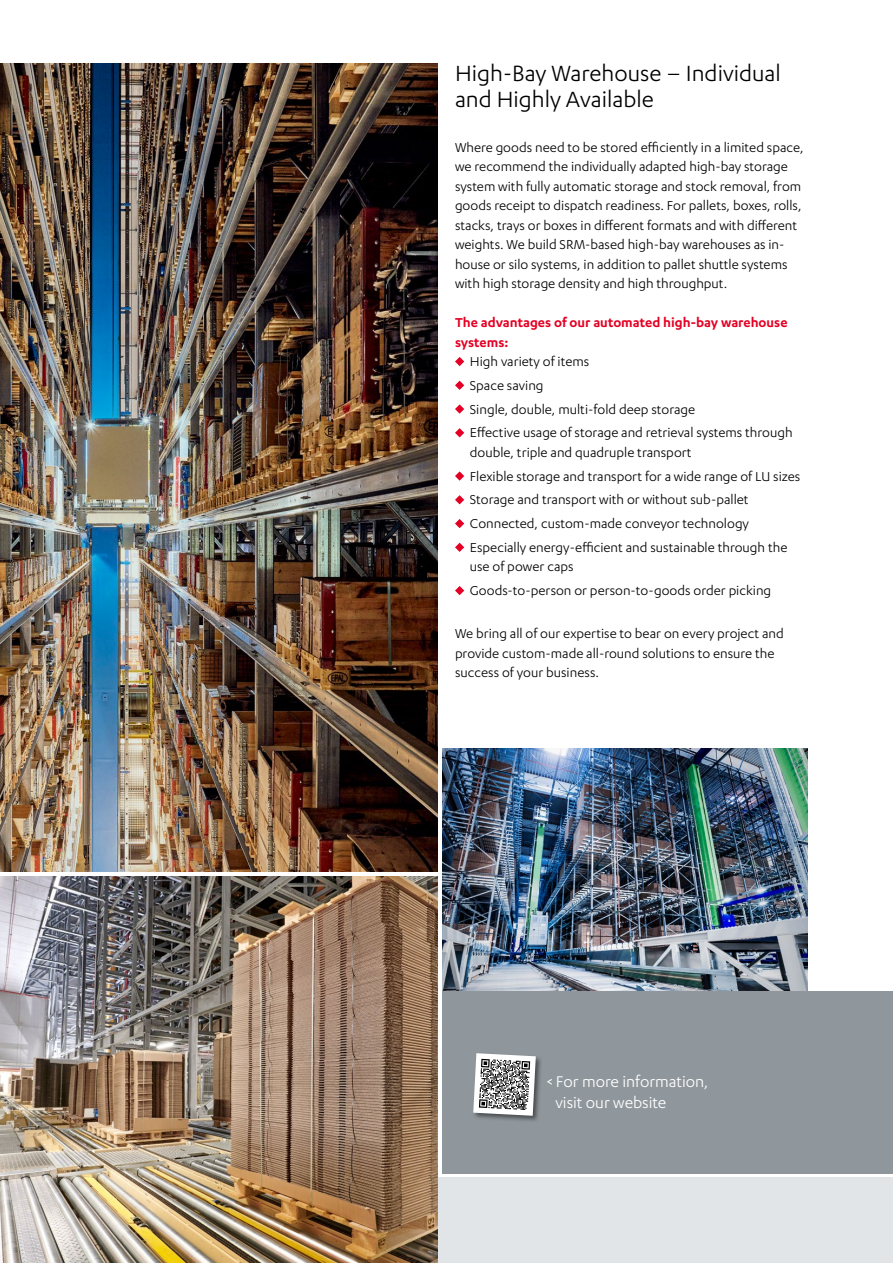
<style>
.page{position:relative;width:893px;height:1263px;background:#fff}
.page>*{position:absolute;margin:0;border:0;box-sizing:border-box;transform-origin:0 0}
.t1{font:25.5px/25.5px "Karbon";color:#000}
.t2{font:18px/21px "Karbon";letter-spacing:-.005em;color:#fff}
.t3{font:15px/19.5px "Karbon";color:#000}
.t4{font:600 15px/19.5px "Karbon";color:#e40024}
</style>
<div class="page">
<img style="left:0;top:64px;width:438px;height:808px">
<div style="left:0;top:1178px;width:893px;height:85px;background:#e1e5e7"></div>
<div style="left:442px;top:991px;width:451px;height:183px;background:#90979c"></div>
<svg style="left:455px;top:357px;width:9px;height:9px"></svg>
<svg style="left:455px;top:381px;width:9px;height:9px"></svg>
<svg style="left:455px;top:404px;width:9px;height:10px"></svg>
<svg style="left:455px;top:428px;width:9px;height:9px"></svg>
<svg style="left:455px;top:471px;width:9px;height:10px"></svg>
<svg style="left:455px;top:495px;width:9px;height:9px"></svg>
<svg style="left:455px;top:519px;width:9px;height:9px"></svg>
<svg style="left:455px;top:543px;width:9px;height:9px"></svg>
<svg style="left:455px;top:586px;width:9px;height:9px"></svg>
<img style="left:442px;top:748px;width:366px;height:243px">
<img style="left:0;top:876px;width:438px;height:387px">
<div style="left:472px;top:1052px;width:71px;height:71px;background:#000;opacity:.5"></div>
<svg style="left:473px;top:1053px;width:63px;height:63px;background:#aaaaab"></svg>
<h1 class="t1" style="left:455px;top:60px;width:327px">High-Bay Warehouse – Individual and Highly Available</h1>
<p class="t3" style="left:455px;top:137px;width:350px">Where goods need to be stored efficiently in a limited space, we recommend the individually adapted high-bay storage system with fully automatic storage and stock removal, from goods receipt to dispatch readiness. For pallets, boxes, rolls, stacks, trays or boxes in different formats and with different weights. We build SRM-based high-bay warehouses as in&shy;house or silo systems, in addition to pallet shuttle systems with high storage density and high throughput.</p>
<p class="t4" style="left:455px;top:312px;width:334px">The advantages of our automated high-bay warehouse systems:</p>
<p class="t3" style="left:470px;top:349px;width:324px;line-height:23.7px">High variety of items<br>Space saving<br>Single, double, multi-fold deep storage<br>Effective usage of storage and retrieval systems through</p>
<p class="t3" style="left:470px;top:440px;width:332px;line-height:23.7px">double, triple and quadruple transport<br>Flexible storage and transport for a wide range of LU sizes Storage and transport with or without sub-pallet Connected, custom-made conveyor technology Especially energy-efficient and sustainable through the</p>
<p class="t3" style="left:470px;top:555px;width:303px;line-height:23.7px">use of power caps<br>Goods-to-person or person-to-goods order picking</p>
<p class="t3" style="left:455px;top:624px;width:330px">We bring all of our expertise to bear on every project and provide custom-made all-round solutions to ensure the success of your business.</p>
<p class="t2" style="left:555px;top:1070px;width:155px;text-indent:-9px">&lt; For more information, visit our website</p>
</div>
